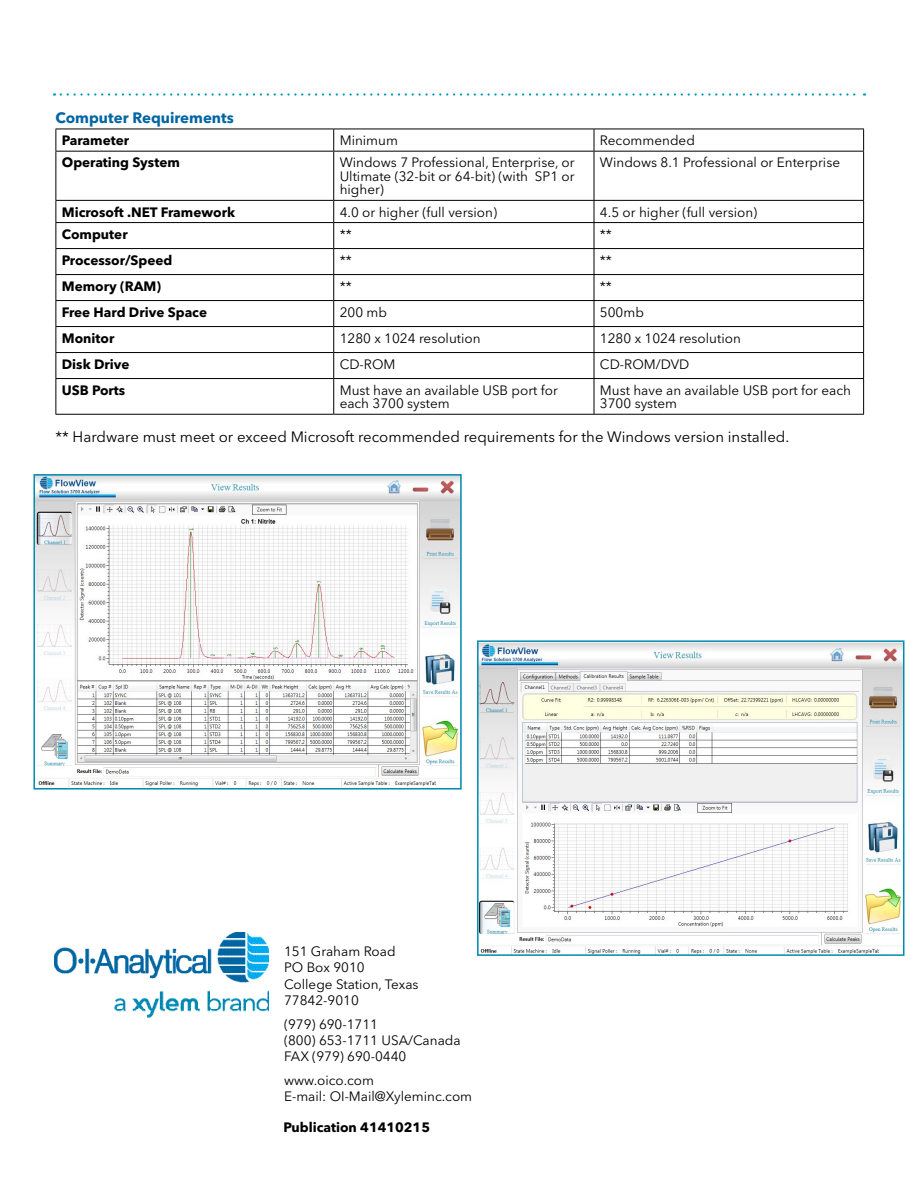
<style>
.page{position:relative;width:918px;height:1188px;background:#fff}
.page>*{position:absolute;margin:0;border:0;box-sizing:border-box;transform-origin:0 0}
.t1{font:15px "Avenir Next LT Pro";color:#000}
.t2{font:700 15px "Avenir Next LT Pro";color:#0065a4}
.t3{font:13.5px/16.2px "Avenir Next LT Pro";color:#000}
.t4{font:700 13.5px "Avenir Next LT Pro";color:#000}
</style>
<div class="page">
<svg style="left:61px;top:93px;width:804px;height:3px"></svg>
<img style="left:54px;top:932px;width:215px;height:86px">
<hr style="left:56px;top:129px;width:278px;height:1px;background:#000">
<svg style="left:56px;top:129px;width:1px;height:22px"></svg>
<hr style="left:334px;top:129px;width:260px;height:1px;background:#000">
<svg style="left:333px;top:129px;width:1px;height:22px"></svg>
<hr style="left:594px;top:129px;width:270px;height:1px;background:#000">
<svg style="left:594px;top:129px;width:1px;height:22px"></svg>
<svg style="left:863px;top:129px;width:1px;height:22px"></svg>
<hr style="left:56px;top:151px;width:278px;height:1px;background:#000">
<hr style="left:56px;top:152px;width:1px;height:48px;background:#000">
<hr style="left:334px;top:151px;width:260px;height:1px;background:#000">
<hr style="left:333px;top:152px;width:1px;height:48px;background:#000">
<hr style="left:594px;top:151px;width:270px;height:1px;background:#000">
<hr style="left:594px;top:152px;width:1px;height:48px;background:#000">
<hr style="left:863px;top:152px;width:1px;height:48px;background:#000">
<hr style="left:56px;top:200px;width:278px;height:1px;background:#000">
<hr style="left:334px;top:200px;width:260px;height:1px;background:#000">
<hr style="left:594px;top:200px;width:270px;height:1px;background:#000">
<hr style="left:56px;top:222px;width:278px;height:1px;background:#000">
<hr style="left:334px;top:222px;width:260px;height:1px;background:#000">
<hr style="left:594px;top:222px;width:270px;height:1px;background:#000">
<hr style="left:56px;top:248px;width:278px;height:1px;background:#000">
<hr style="left:334px;top:248px;width:260px;height:1px;background:#000">
<hr style="left:594px;top:248px;width:270px;height:1px;background:#000">
<hr style="left:56px;top:274px;width:278px;height:1px;background:#000">
<hr style="left:334px;top:274px;width:260px;height:1px;background:#000">
<hr style="left:594px;top:274px;width:270px;height:1px;background:#000">
<hr style="left:56px;top:300px;width:278px;height:1px;background:#000">
<hr style="left:334px;top:300px;width:260px;height:1px;background:#000">
<hr style="left:594px;top:300px;width:270px;height:1px;background:#000">
<hr style="left:56px;top:326px;width:278px;height:1px;background:#000">
<hr style="left:334px;top:326px;width:260px;height:1px;background:#000">
<hr style="left:594px;top:326px;width:270px;height:1px;background:#000">
<hr style="left:56px;top:352px;width:278px;height:1px;background:#000">
<svg style="left:56px;top:201px;width:1px;height:177px"></svg>
<hr style="left:334px;top:352px;width:260px;height:1px;background:#000">
<svg style="left:333px;top:201px;width:1px;height:177px"></svg>
<hr style="left:594px;top:352px;width:270px;height:1px;background:#000">
<svg style="left:594px;top:201px;width:1px;height:177px"></svg>
<svg style="left:863px;top:201px;width:1px;height:177px"></svg>
<hr style="left:56px;top:378px;width:278px;height:1px;background:#000">
<hr style="left:56px;top:379px;width:1px;height:35px;background:#000">
<hr style="left:334px;top:378px;width:260px;height:1px;background:#000">
<hr style="left:333px;top:379px;width:1px;height:35px;background:#000">
<hr style="left:594px;top:378px;width:270px;height:1px;background:#000">
<hr style="left:594px;top:379px;width:1px;height:35px;background:#000">
<hr style="left:863px;top:379px;width:1px;height:35px;background:#000">
<hr style="left:56px;top:414px;width:278px;height:1px;background:#000">
<hr style="left:334px;top:414px;width:260px;height:1px;background:#000">
<hr style="left:594px;top:414px;width:270px;height:1px;background:#000">
<img style="left:36px;top:477px;width:423px;height:310px">
<div style="left:33px;top:474px;width:429px;height:316px;border:2px solid #008ab1"></div>
<img style="left:480px;top:643px;width:421px;height:310px">
<div style="left:477px;top:640px;width:427px;height:316px;border:2px solid #008ab1"></div>
<p class="t2" style="left:56px;top:108px;width:180px">Computer Requirements</p>
<p class="t4" style="left:62px;top:132px;width:69px">Parameter</p>
<p class="t3" style="left:340px;top:132px;width:60px">Minimum</p>
<p class="t3" style="left:600px;top:132px;width:96px">Recommended</p>
<p class="t4" style="left:62px;top:154px;width:120px">Operating System</p>
<p class="t3" style="left:340px;top:156px;width:236px;line-height:13.5px;text-align:justify">Windows 7 Professional, Enterprise, or Ultimate (32-bit or 64-bit) (with SP1 or higher)</p>
<p class="t3" style="left:600px;top:155px;width:242px">Windows 8.1 Professional or Enterprise</p>
<p class="t4" style="left:62px;top:204px;width:175px">Microsoft .NET Framework</p>
<p class="t3" style="left:340px;top:204px;width:159px">4.0 or higher (full version)</p>
<p class="t3" style="left:600px;top:204px;width:159px">4.5 or higher (full version)</p>
<p class="t4" style="left:62px;top:226px;width:67px">Computer</p>
<p class="t3" style="left:340px;top:226px;width:13px">**</p>
<p class="t3" style="left:600px;top:226px;width:13px">**</p>
<p class="t4" style="left:62px;top:252px;width:112px">Processor/Speed</p>
<p class="t3" style="left:340px;top:252px;width:13px">**</p>
<p class="t3" style="left:600px;top:252px;width:13px">**</p>
<p class="t4" style="left:62px;top:278px;width:101px">Memory (RAM)</p>
<p class="t3" style="left:340px;top:278px;width:13px">**</p>
<p class="t3" style="left:600px;top:278px;width:13px">**</p>
<p class="t4" style="left:62px;top:304px;width:147px">Free Hard Drive Space</p>
<p class="t3" style="left:340px;top:304px;width:49px">200 mb</p>
<p class="t3" style="left:600px;top:304px;width:46px">500mb</p>
<p class="t4" style="left:62px;top:330px;width:54px">Monitor</p>
<p class="t3" style="left:340px;top:330px;width:142px">1280 x 1024 resolution</p>
<p class="t3" style="left:600px;top:330px;width:142px">1280 x 1024 resolution</p>
<p class="t4" style="left:62px;top:356px;width:69px">Disk Drive</p>
<p class="t3" style="left:340px;top:356px;width:57px">CD-ROM</p>
<p class="t3" style="left:600px;top:356px;width:91px">CD-ROM/DVD</p>
<p class="t4" style="left:62px;top:382px;width:65px">USB Ports</p>
<p class="t3" style="left:340px;top:383px;width:220px;line-height:13.5px">Must have an available USB port for each 3700 system</p>
<p class="t3" style="left:600px;top:383px;width:253px;line-height:13.5px">Must have an available USB port for each<br>3700 system</p>
<p class="t1" style="left:56px;top:427px;width:735px">** Hardware must meet or exceed Microsoft recommended requirements for the Windows version installed.</p>
<p class="t3" style="left:284px;top:943px;width:136px">151 Graham Road<br>PO Box 9010<br>College Station, Texas<br>77842-9010</p>
<p class="t3" style="left:284px;top:1016px;width:178px">(979) 690-1711<br>(800) 653-1711 USA/Canada<br>FAX (979) 690-0440</p>
<p class="t3" style="left:284px;top:1072px;width:190px">www.oico.com<br>E-mail: OI-Mail@Xyleminc.com</p>
<p class="t4" style="left:284px;top:1119px;width:148px">Publication 41410215</p>
</div>
